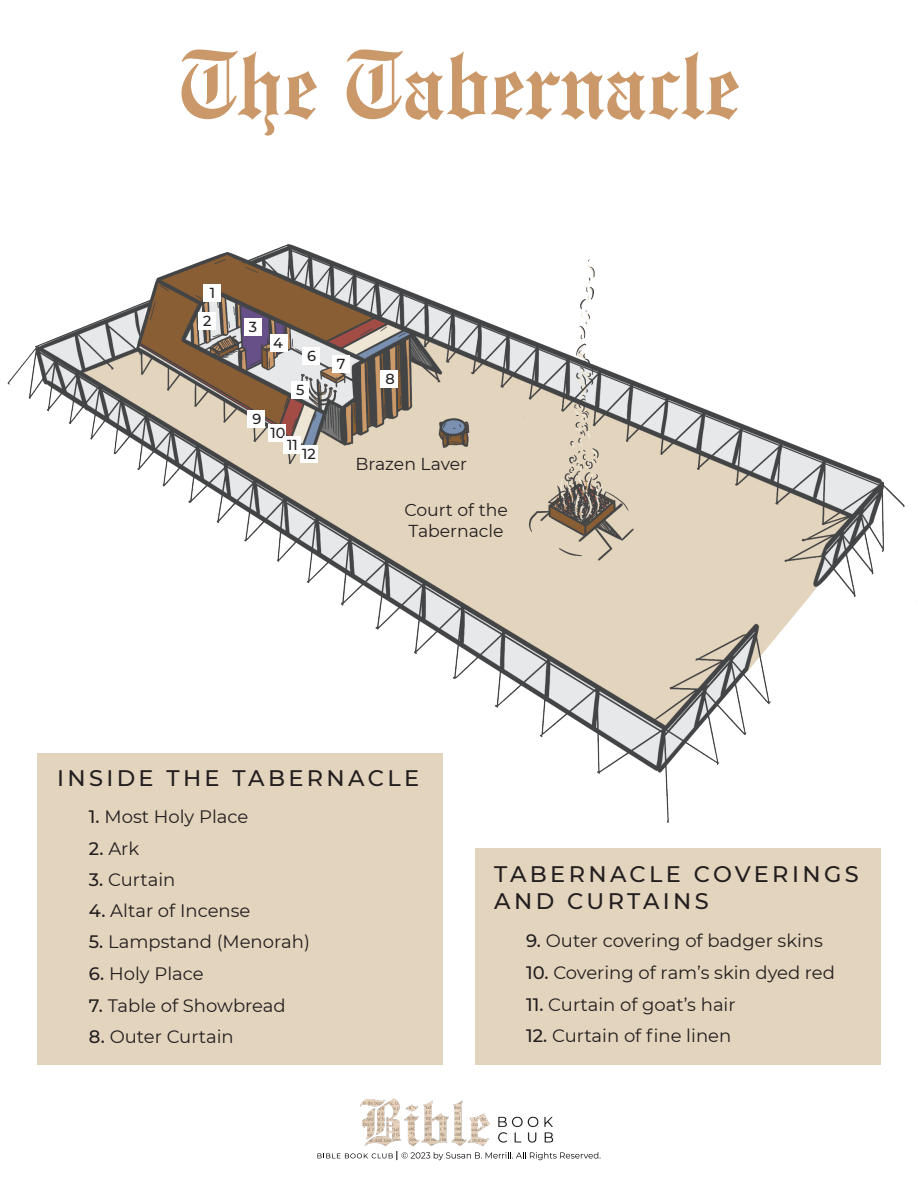
<style>
.page{position:relative;width:918px;height:1188px;background:#fff}
.page>*{position:absolute;margin:0;border:0;box-sizing:border-box;transform-origin:0 0}
.t1{font:90px "Old English Std";color:#cb9869}
.t2{font:500 22.5px/27px "Montserrat";letter-spacing:.15em;color:#231f20}
.t3{font:18px "Montserrat";color:#231f20}
.t4{font:17.25px/20.7px "Montserrat";color:#231f20}
.t5{font:500 14.55px/28.3px "Montserrat";color:#231f20;text-align:center}
.s1{font-weight:500}
</style>
<div class="page">
<img style="left:7px;top:244px;width:910px;height:579px">
<div style="left:203px;top:284px;width:18px;height:17px;background:#fff"></div>
<div style="left:198px;top:312px;width:18px;height:18px;background:#fff"></div>
<div style="left:244px;top:318px;width:18px;height:18px;background:#fff"></div>
<div style="left:270px;top:334px;width:18px;height:17px;background:#fff"></div>
<div style="left:291px;top:381px;width:18px;height:18px;background:#fff"></div>
<div style="left:302px;top:347px;width:18px;height:18px;background:#fff"></div>
<div style="left:332px;top:355px;width:18px;height:18px;background:#fff"></div>
<div style="left:380px;top:370px;width:18px;height:18px;background:#fff"></div>
<div style="left:248px;top:410px;width:17px;height:17px;background:#fff"></div>
<div style="left:268px;top:424px;width:18px;height:18px;background:#fff"></div>
<div style="left:284px;top:436px;width:17px;height:18px;background:#fff"></div>
<div style="left:300px;top:445px;width:18px;height:18px;background:#fff"></div>
<div style="left:37px;top:753px;width:406px;height:312px;background:#e3d4bd"></div>
<div style="left:475px;top:848px;width:406px;height:216px;background:#e3d4bd"></div>
<img style="left:360px;top:1064px;width:236px;height:97px">
<svg style="left:317px;top:1151px;width:284px;height:9px"></svg>
<h1 class="t1" style="left:178px;top:24px;width:564px">The Tabernacle</h1>
<p class="t5" style="left:203px;top:278px;width:13px">1<br>2</p>
<p class="t5" style="left:249px;top:312px;width:10px">3</p>
<p class="t5" style="left:253px;top:404px;width:10px">9</p>
<p class="t5" style="left:273px;top:328px;width:11px">4</p>
<p class="t5" style="left:307px;top:341px;width:10px">6</p>
<p class="t5" style="left:296px;top:375px;width:10px">5</p>
<p class="t5" style="left:270px;top:418px;width:17px">10</p>
<p class="t5" style="left:287px;top:430px;width:12px">11</p>
<p class="t5" style="left:302px;top:439px;width:15px">12</p>
<p class="t5" style="left:337px;top:349px;width:10px">7</p>
<p class="t5" style="left:386px;top:364px;width:11px">8</p>
<p class="t4" style="left:355px;top:453px;width:113px">Brazen Laver</p>
<p class="t4" style="left:404px;top:499px;width:105px">Court of the<br>Tabernacle</p>
<p class="t2" style="left:57px;top:763px;width:364px">INSIDE THE TABERNACLE</p>
<p class="t3" style="left:89px;top:804px;width:161px"><span class="s1">1.</span> Most Holy Place</p>
<p class="t3" style="left:89px;top:836px;width:52px"><span class="s1">2.</span> Ark</p>
<p class="t3" style="left:89px;top:867px;width:88px"><span class="s1">3.</span> Curtain</p>
<p class="t3" style="left:89px;top:898px;width:163px"><span class="s1">4.</span> Altar of Incense</p>
<p class="t3" style="left:89px;top:929px;width:222px"><span class="s1">5.</span> Lampstand (Menorah)</p>
<p class="t3" style="left:89px;top:961px;width:116px"><span class="s1">6.</span> Holy Place</p>
<p class="t3" style="left:89px;top:993px;width:198px"><span class="s1">7.</span> Table of Showbread</p>
<p class="t3" style="left:89px;top:1024px;width:146px"><span class="s1">8.</span> Outer Curtain</p>
<p class="t2" style="left:494px;top:859px;width:366px">TABERNACLE COVERINGS<br>AND CURTAINS</p>
<p class="t3" style="left:526px;top:928px;width:298px"><span class="s1">9.</span> Outer covering of badger skins</p>
<p class="t3" style="left:526px;top:960px;width:311px"><span class="s1">10.</span> Covering of ram’s skin dyed red</p>
<p class="t3" style="left:526px;top:992px;width:211px"><span class="s1">11.</span> Curtain of goat’s hair</p>
<p class="t3" style="left:526px;top:1023px;width:207px"><span class="s1">12.</span> Curtain of fine linen</p>
</div>
